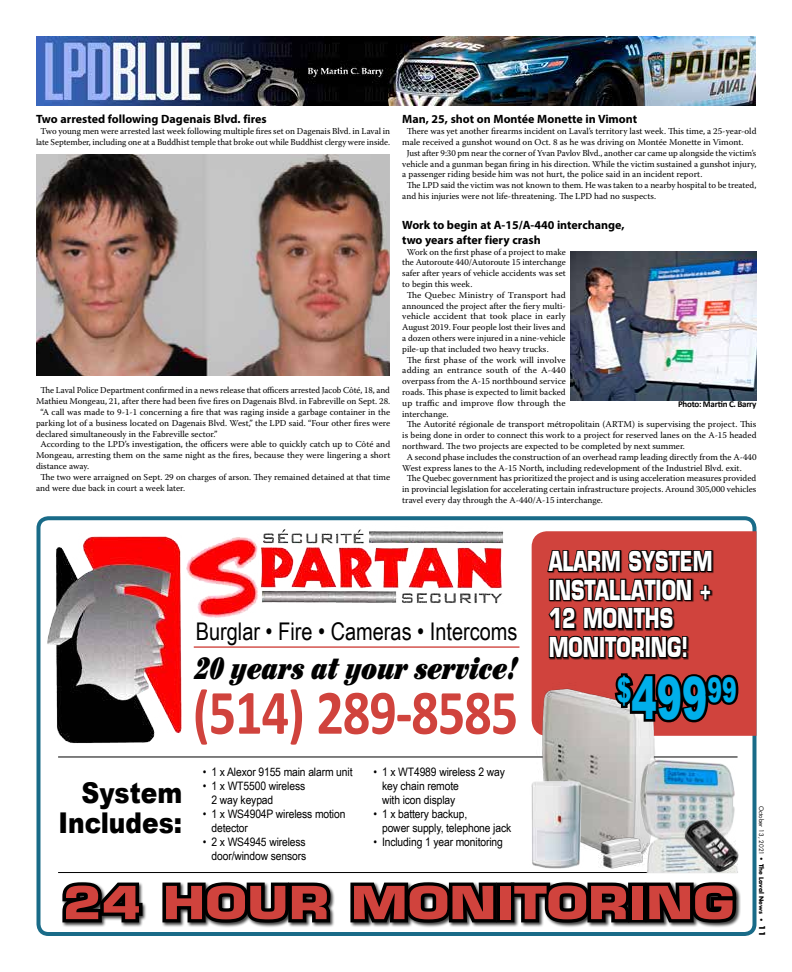
<style>
.page{position:relative;width:792px;height:972px;background:#fff}
.page>*{position:absolute;margin:0;border:0;box-sizing:border-box;transform-origin:0 0}
.t1{font:700 63.7px "Calibri";letter-spacing:-.02em;color:#d0433d;scale:.85 1}
.t2{font:700 44.3px "Eurostile LT";color:#d0433d;scale:1.23 1}
.t3{font:900 33.8px "Arial";color:#00afea;scale:.65 1}
.t4{font:italic ultra-condensed 31.1px "Century Std";color:#000;scale:.85 1}
.t5{font:900 28.6px/29.5px "Arial";color:#000;text-align:right;scale:.87 1}
.t6{font:700 26.8px/28.6px "Eurostile LT";color:#fff;scale:.7 1}
.t7{font:24.4px "Arial Narrow";color:#000}
.t8{font:700 12px/14.4px "Myriad Pro";color:#000}
.t9{font:11.6px/14px "Arial Narrow";letter-spacing:-.01em;color:#000;scale:1.08 1}
.t10{font:9px/10.8px "Warnock Pro";color:#000;text-align:center}
.t11{font:9px "Warnock Pro";letter-spacing:.02em;color:#000}
.t12{font:700 9px "Calibri";letter-spacing:-.03em;color:#000}
.t13{font:700 8px "Futura Std";color:#000}
.t14{font:6px "Futura Std";color:#000}
.s1{font-size:58.3px}
.s2{font-weight:700}
</style>
<div class="page">
<img style="left:36px;top:36px;width:720px;height:69px">
<div style="left:36px;top:516px;width:720px;height:420px;border:4px solid #196b88;border-radius:10px"></div>
<div style="left:62px;top:881px;width:679px;height:47px;background:#000;opacity:.75"></div>
<svg style="left:62px;top:881px;width:84px;height:45px;background:#3c3c3c"></svg>
<svg style="left:159px;top:881px;width:177px;height:46px;background:#3c3c3c"></svg>
<svg style="left:347px;top:881px;width:153px;height:46px;background:#303030"></svg>
<div style="left:497px;top:882px;width:17px;height:41px;border:7px solid #000"></div>
<svg style="left:507px;top:881px;width:128px;height:46px;background:#363636"></svg>
<div style="left:628px;top:882px;width:18px;height:41px;border:7px solid #000"></div>
<svg style="left:642px;top:881px;width:99px;height:46px;background:#2f2f2f"></svg>
<img style="left:47px;top:536px;width:135px;height:207px">
<img style="left:186px;top:529px;width:318px;height:89px">
<hr style="left:194px;top:646px;width:325px;height:2px;background:#d0433d">
<hr style="left:58px;top:756px;width:680px;height:1px;background:#000">
<hr style="left:58px;top:872px;width:680px;height:1px;background:#000">
<div style="left:532px;top:531px;width:224px;height:205px;background:#d0433d"></div>
<svg style="left:546px;top:535px;width:167px;height:124px;background:#67211e"></svg>
<img style="left:536px;top:682px;width:119px;height:176px">
<img style="left:531px;top:779px;width:53px;height:90px">
<img style="left:599px;top:836px;width:41px;height:33px">
<img style="left:640px;top:759px;width:95px;height:113px">
<img style="left:680px;top:817px;width:59px;height:55px">
<svg style="left:612px;top:670px;width:130px;height:56px;background:#632d2a"></svg>
<img style="left:36px;top:154px;width:354px;height:221px">
<img style="left:570px;top:251px;width:186px;height:150px">
<h3 class="t8" style="left:36px;top:112px;width:232px">Two arrested following Dagenais Blvd. fires</h3>
<p class="t10" style="left:36px;top:126px;width:356px">Two young men were arrested last week following multiple fires set on Dagenais Blvd. in Laval in late September, including one at a Buddhist temple that broke out while Buddhist clergy were inside.</p>
<p class="t10" style="left:40px;top:385px;width:351px">The Laval Police Department confirmed in a news release that officers arrested Jacob Côté, 18, and</p>
<p class="t10" style="left:36px;top:396px;width:356px">Mathieu Mongeau, 21, after there had been five fires on Dagenais Blvd. in Fabreville on Sept. 28.</p>
<p class="t10" style="left:40px;top:407px;width:351px">“A call was made to 9-1-1 concerning a fire that was raging inside a garbage container in the</p>
<p class="t10" style="left:36px;top:417px;width:356px">parking lot of a business located on Dagenais Blvd. West,” the LPD said. “Four other fires were</p>
<p class="t10" style="left:36px;top:428px;width:183px">declared simultaneously in the Fabreville sector.”</p>
<p class="t10" style="left:40px;top:439px;width:351px">According to the LPD’s investigation, the officers were able to quickly catch up to Côté and</p>
<p class="t10" style="left:36px;top:450px;width:356px">Mongeau, arresting them on the same night as the fires, because they were lingering a short</p>
<p class="t10" style="left:36px;top:461px;width:55px">distance away.</p>
<p class="t10" style="left:40px;top:471px;width:351px">The two were arraigned on Sept. 29 on charges of arson. They remained detained at that time</p>
<p class="t10" style="left:36px;top:482px;width:151px">and were due back in court a week later.</p>
<h3 class="t8" style="left:402px;top:112px;width:237px">Man, 25, shot on Montée Monette in Vimont</h3>
<p class="t10" style="left:407px;top:126px;width:351px">There was yet another firearms incident on Laval’s territory last week. This time, a 25-year-old</p>
<p class="t10" style="left:402px;top:137px;width:343px">male received a gunshot wound on Oct. 8 as he was driving on Montée Monette in Vimont.</p>
<p class="t10" style="left:407px;top:147px;width:351px">Just after 9:30 pm near the corner of Yvan Pavlov Blvd., another car came up alongside the victim’s</p>
<p class="t10" style="left:402px;top:158px;width:356px">vehicle and a gunman began firing in his direction. While the victim sustained a gunshot injury,</p>
<p class="t10" style="left:402px;top:169px;width:302px">a passenger riding beside him was not hurt, the police said in an incident report.</p>
<p class="t10" style="left:407px;top:180px;width:351px">The LPD said the victim was not known to them. He was taken to a nearby hospital to be treated,</p>
<p class="t10" style="left:402px;top:191px;width:255px">and his injuries were not life-threatening. The LPD had no suspects.</p>
<h3 class="t8" style="left:402px;top:218px;width:224px">Work to begin at A-15/A-440 interchange, two years after fiery crash</h3>
<p class="t10" style="left:407px;top:246px;width:161px">Work on the first phase of a project to make</p>
<p class="t10" style="left:402px;top:257px;width:165px">the Autoroute 440/Autoroute 15 interchange</p>
<p class="t10" style="left:402px;top:268px;width:165px">safer after years of vehicle accidents was set</p>
<p class="t10" style="left:402px;top:279px;width:72px">to begin this week.</p>
<p class="t10" style="left:407px;top:289px;width:161px">The Quebec Ministry of Transport had</p>
<p class="t10" style="left:402px;top:300px;width:165px">announced the project after the fiery multi-</p>
<p class="t10" style="left:402px;top:311px;width:165px">vehicle accident that took place in early</p>
<p class="t10" style="left:402px;top:322px;width:165px">August 2019. Four people lost their lives and</p>
<p class="t10" style="left:402px;top:333px;width:165px">a dozen others were injured in a nine-vehicle</p>
<p class="t10" style="left:402px;top:343px;width:148px">pile-up that included two heavy trucks.</p>
<p class="t10" style="left:407px;top:354px;width:160px">The first phase of the work will involve</p>
<p class="t11" style="left:402px;top:365px;width:165px">adding an entrance south of the A-440</p>
<p class="t10" style="left:402px;top:376px;width:165px">overpass from the A-15 northbound service</p>
<p class="t10" style="left:402px;top:387px;width:165px">roads. This phase is expected to limit backed</p>
<p class="t10" style="left:402px;top:397px;width:165px">up traffic and improve flow through the</p>
<p class="t10" style="left:402px;top:408px;width:48px">interchange.</p>
<p class="t10" style="left:407px;top:419px;width:351px">The Autorité régionale de transport métropolitain (ARTM) is supervising the project. This</p>
<p class="t10" style="left:402px;top:430px;width:356px">is being done in order to connect this work to a project for reserved lanes on the A-15 headed</p>
<p class="t10" style="left:402px;top:441px;width:284px">northward. The two projects are expected to be completed by next summer.</p>
<p class="t10" style="left:407px;top:451px;width:351px">A second phase includes the construction of an overhead ramp leading directly from the A-440</p>
<p class="t10" style="left:402px;top:462px;width:341px">West express lanes to the A-15 North, including redevelopment of the Industriel Blvd. exit.</p>
<p class="t10" style="left:407px;top:473px;width:351px">The Quebec government has prioritized the project and is using acceleration measures provided</p>
<p class="t10" style="left:402px;top:484px;width:356px">in provincial legislation for accelerating certain infrastructure projects. Around 305,000 vehicles</p>
<p class="t10" style="left:402px;top:495px;width:202px">travel every day through the A-440/A-15 interchange.</p>
<p class="t12" style="left:678px;top:398px;width:80px">Photo: Martin C. Barry</p>
<h3 class="t5" style="left:58px;top:778px;width:144px">System<br>Includes:</h3>
<h3 class="t7" style="left:196px;top:613px;width:323px">Burglar • Fire • Cameras • Intercoms</h3>
<h3 class="t4" style="left:194px;top:650px;width:385px">20 years at your service!</h3>
<h1 class="t1" style="left:193px;top:668px;width:384px">(514) 289-8585</h1>
<p class="t9" style="left:203px;top:765px;width:140px">• 1 x Alexor 9155 main alarm unit</p>
<p class="t9" style="left:212px;top:779px;width:88px;text-indent:-9px">• 1 x WT5500 wireless<br>2 way keypad</p>
<p class="t9" style="left:212px;top:807px;width:126px;text-indent:-9px">• 1 x WS4904P wireless motion detector</p>
<p class="t9" style="left:203px;top:835px;width:97px;text-align:right">• 2 x WS4945 wireless door/window sensors</p>
<p class="t9" style="left:382px;top:765px;width:115px;text-indent:-9px">• 1 x WT4989 wireless 2 way key chain remote<br>with icon display</p>
<p class="t9" style="left:382px;top:807px;width:121px;text-indent:-9px">• 1 x battery backup,<br>power supply, telephone jack</p>
<p class="t9" style="left:373px;top:835px;width:122px">• Including 1 year monitoring</p>
<h3 class="t6" style="left:549px;top:547px;width:235px">ALARM SYSTEM<br>INSTALLATION +<br>12 MONTHS<br>MONITORING!</h3>
<h3 class="t3" style="left:617px;top:665px;width:186px">$<span class="s1">499</span>99</h3>
<h2 class="t2" style="left:63px;top:875px;width:548px">24 HOUR MONITORING</h2>
<p class="t14" style="left:765px;top:806px;width:117px;rotate:90deg">October 13, 2021 • <span class="s2">The Laval News</span> •</p>
<p class="t13" style="left:767px;top:925px;width:12px;rotate:90deg">11</p>
</div>
